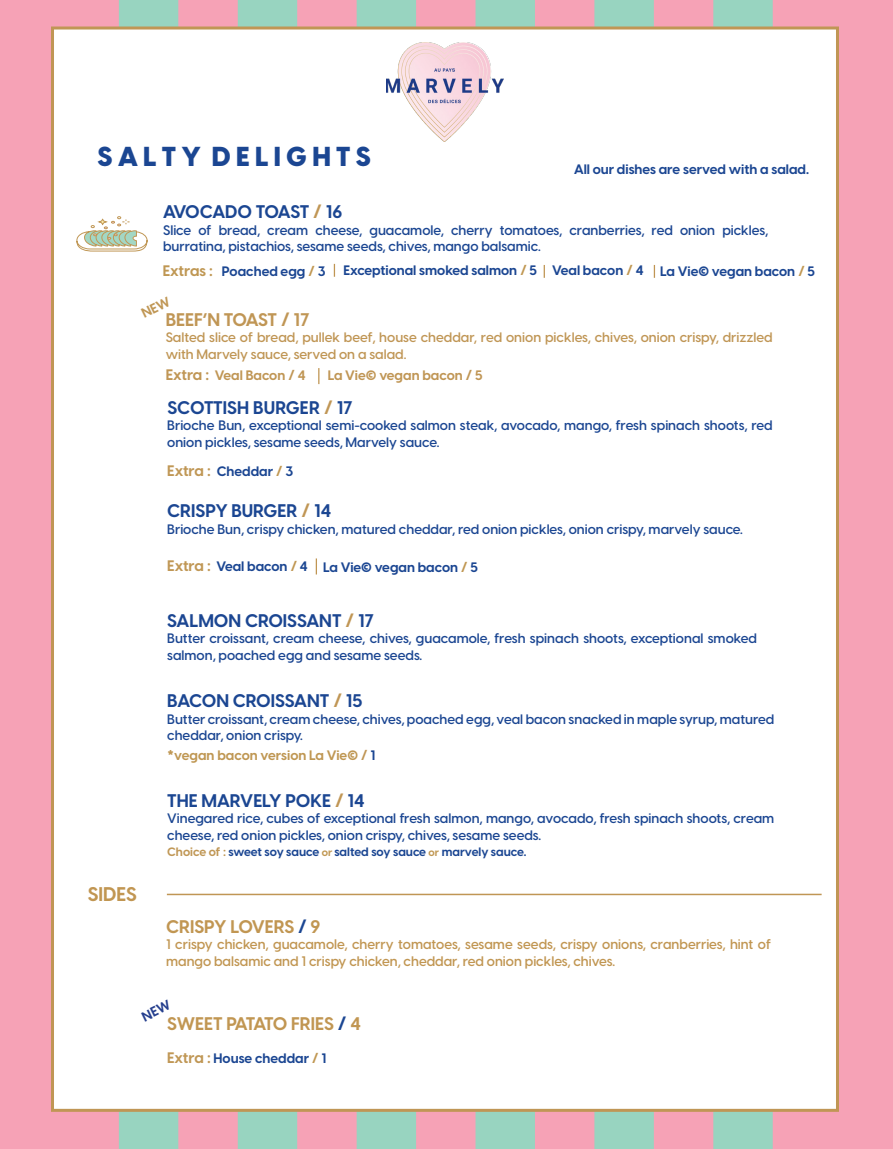
<style>
.page{position:relative;width:893px;height:1149px;background:#fff}
.page>*{position:absolute;margin:0;border:0;box-sizing:border-box;transform-origin:0 0}
.t1{font:800 27px "Visby CF";color:#1b4692}
.t2{font:700 19.5px "Visby CF";color:#c19652}
.t3{font:700 18px "Visby CF";color:#1b4692}
.t4{font:700 18px "Visby CF";letter-spacing:-.01em;color:#c19652}
.t5{font:700 18px "Visby CF";letter-spacing:-.02em;color:#1b4692}
.t6{font:700 18px "Visby CF";letter-spacing:-.01em;color:#c09655}
.t7{font:600 13.65px/16.5px "Visby CF";color:#c19652}
.t8{font:600 13.65px/16.5px "Visby CF";color:#1b4692}
.t9{font:600 13.5px/16.5px "Visby CF";color:#1b4692}
.t10{font:700 13.5px "Visby CF";color:#1b4692}
.t11{font:600 13.5px/16.2px "Visby CF";color:#c09655}
.t12{font:700 13.5px "Visby CF";color:#c09655}
.t13{font:700 13.5px "Visby CF";color:#bf9753}
.t14{font:700 12px "Visby CF";color:#1b4692}
.s1{color:#c09655}
.s2{font-size:15px;color:#bf9753}
.s3{color:#c09752}
.s4{font-size:15px}
.s5{font-size:15px;color:#c09755}
.s6{color:#1b4692}
.s7{color:#c09755}
.s8{font-size:10.5px;color:#c09752}
</style>
<div class="page">
<div style="left:0;top:0;width:59px;height:1148px;background:#f6a2b6"></div>
<div style="left:59px;top:0;width:60px;height:1148px;background:#f6a2b6"></div>
<div style="left:119px;top:0;width:59px;height:1148px;background:#98d4c0"></div>
<div style="left:178px;top:0;width:60px;height:1148px;background:#f6a2b6"></div>
<div style="left:238px;top:0;width:59px;height:1148px;background:#98d4c0"></div>
<div style="left:297px;top:0;width:60px;height:1148px;background:#f6a2b6"></div>
<div style="left:357px;top:0;width:59px;height:1148px;background:#98d4c0"></div>
<div style="left:416px;top:0;width:59px;height:1148px;background:#f6a2b6"></div>
<div style="left:475px;top:0;width:60px;height:1148px;background:#98d4c0"></div>
<div style="left:535px;top:0;width:59px;height:1148px;background:#f6a2b6"></div>
<div style="left:594px;top:0;width:60px;height:1148px;background:#98d4c0"></div>
<div style="left:654px;top:0;width:59px;height:1148px;background:#f6a2b6"></div>
<div style="left:713px;top:0;width:60px;height:1148px;background:#98d4c0"></div>
<div style="left:773px;top:0;width:59px;height:1148px;background:#f6a2b6"></div>
<div style="left:832px;top:0;width:61px;height:1148px;background:#f6a2b6"></div>
<div style="left:51px;top:26px;width:788px;height:1085px;background:#fff;border:3px solid #c09655"></div>
<svg style="left:316px;top:558px;width:1px;height:16px"></svg>
<svg style="left:334px;top:264px;width:1px;height:13px"></svg>
<svg style="left:544px;top:265px;width:1px;height:13px"></svg>
<svg style="left:654px;top:265px;width:1px;height:13px"></svg>
<svg style="left:76px;top:216px;width:72px;height:36px"></svg>
<svg style="left:318px;top:368px;width:1px;height:16px"></svg>
<hr style="left:167px;top:893px;width:655px;height:1px;background:#c09655">
<img style="left:386px;top:43px;width:118px;height:98px">
<p class="t1" style="left:98px;top:139px;width:275px">S A L T Y D E L I G H T S</p>
<p class="t10" style="left:574px;top:160px;width:237px">All our dishes are served with a salad.</p>
<p class="t5" style="left:163px;top:200px;width:181px">AVOCADO TOAST <span class="s1">/</span> 16</p>
<p class="t8" style="left:163px;top:222px;width:607px">Slice of bread, cream cheese, guacamole, cherry tomatoes, cranberries, red onion pickles, burratina, pistachios, sesame seeds, chives, mango balsamic.</p>
<p class="t10" style="left:163px;top:263px;width:164px"><span class="s2">Extras :</span> Poached egg <span class="s3">/</span> 3</p>
<p class="t10" style="left:344px;top:262px;width:195px">Exceptional smoked salmon <span class="s3">/</span> 5</p>
<p class="t10" style="left:552px;top:262px;width:93px">Veal bacon <span class="s3">/</span> 4</p>
<p class="t10" style="left:660px;top:262px;width:156px">La Vie© vegan bacon <span class="s3">/</span> 5</p>
<p class="t6" style="left:166px;top:308px;width:146px">BEEF’N TOAST / 17</p>
<p class="t11" style="left:166px;top:329px;width:609px">Salted slice of bread, pullek beef, house cheddar, red onion pickles, chives, onion crispy, drizzled with Marvely sauce, served on a salad.</p>
<p class="t12" style="left:166px;top:366px;width:141px"><span class="s4">Extra :</span> Veal Bacon / 4</p>
<p class="t12" style="left:328px;top:366px;width:156px">La Vie© vegan bacon / 5</p>
<p class="t3" style="left:167px;top:396px;width:187px">SCOTTISH BURGER <span class="s1">/</span> 17</p>
<p class="t9" style="left:167px;top:417px;width:607px">Brioche Bun, exceptional semi-cooked salmon steak, avocado, mango, fresh spinach shoots, red onion pickles, sesame seeds, Marvely sauce.</p>
<p class="t10" style="left:167px;top:462px;width:127px"><span class="s5">Extra :</span> Cheddar <span class="s3">/</span> 3</p>
<p class="t3" style="left:167px;top:499px;width:165px">CRISPY BURGER <span class="s1">/</span> 14</p>
<p class="t9" style="left:167px;top:521px;width:577px">Brioche Bun, crispy chicken, matured cheddar, red onion pickles, onion crispy, marvely sauce.</p>
<p class="t10" style="left:167px;top:558px;width:142px"><span class="s5">Extra :</span> Veal bacon <span class="s3">/</span> 4</p>
<p class="t10" style="left:323px;top:558px;width:156px">La Vie© vegan bacon <span class="s3">/</span> 5</p>
<p class="t3" style="left:167px;top:608px;width:208px">SALMON CROISSANT <span class="s1">/</span> 17</p>
<p class="t9" style="left:167px;top:630px;width:591px">Butter croissant, cream cheese, chives, guacamole, fresh spinach shoots, exceptional smoked salmon, poached egg and sesame seeds.</p>
<p class="t2" style="left:88px;top:881px;width:50px">SIDES</p>
<p class="t3" style="left:167px;top:689px;width:197px">BACON CROISSANT <span class="s1">/</span> 15</p>
<p class="t9" style="left:167px;top:710px;width:609px">Butter croissant, cream cheese, chives, poached egg, veal bacon snacked in maple syrup, matured cheddar, onion crispy.</p>
<p class="t13" style="left:167px;top:746px;width:210px">*vegan bacon version La Vie© <span class="s1">/</span> <span class="s6">1</span></p>
<p class="t3" style="left:167px;top:788px;width:199px">THE MARVELY POKE <span class="s1">/</span> 14</p>
<p class="t9" style="left:167px;top:810px;width:609px">Vinegared rice, cubes of exceptional fresh salmon, mango, avocado, fresh spinach shoots, cream cheese, red onion pickles, onion crispy, chives, sesame seeds.</p>
<p class="t14" style="left:167px;top:844px;width:361px"><span class="s7">Choice of :</span> sweet soy sauce <span class="s8">or</span> salted soy sauce <span class="s8">or</span> marvely sauce.</p>
<p class="t4" style="left:166px;top:914px;width:156px">CRISPY LOVERS <span class="s6">/</span> 9</p>
<p class="t7" style="left:166px;top:935px;width:606px">1 crispy chicken, guacamole, cherry tomatoes, sesame seeds, crispy onions, cranberries, hint of mango balsamic and 1 crispy chicken, cheddar, red onion pickles, chives.</p>
<p class="t4" style="left:167px;top:1012px;width:195px">SWEET PATATO FRIES <span class="s6">/</span> 4</p>
<p class="t10" style="left:167px;top:1049px;width:161px"><span class="s5">Extra :</span> House cheddar <span class="s3">/</span> 1</p>
</div>
